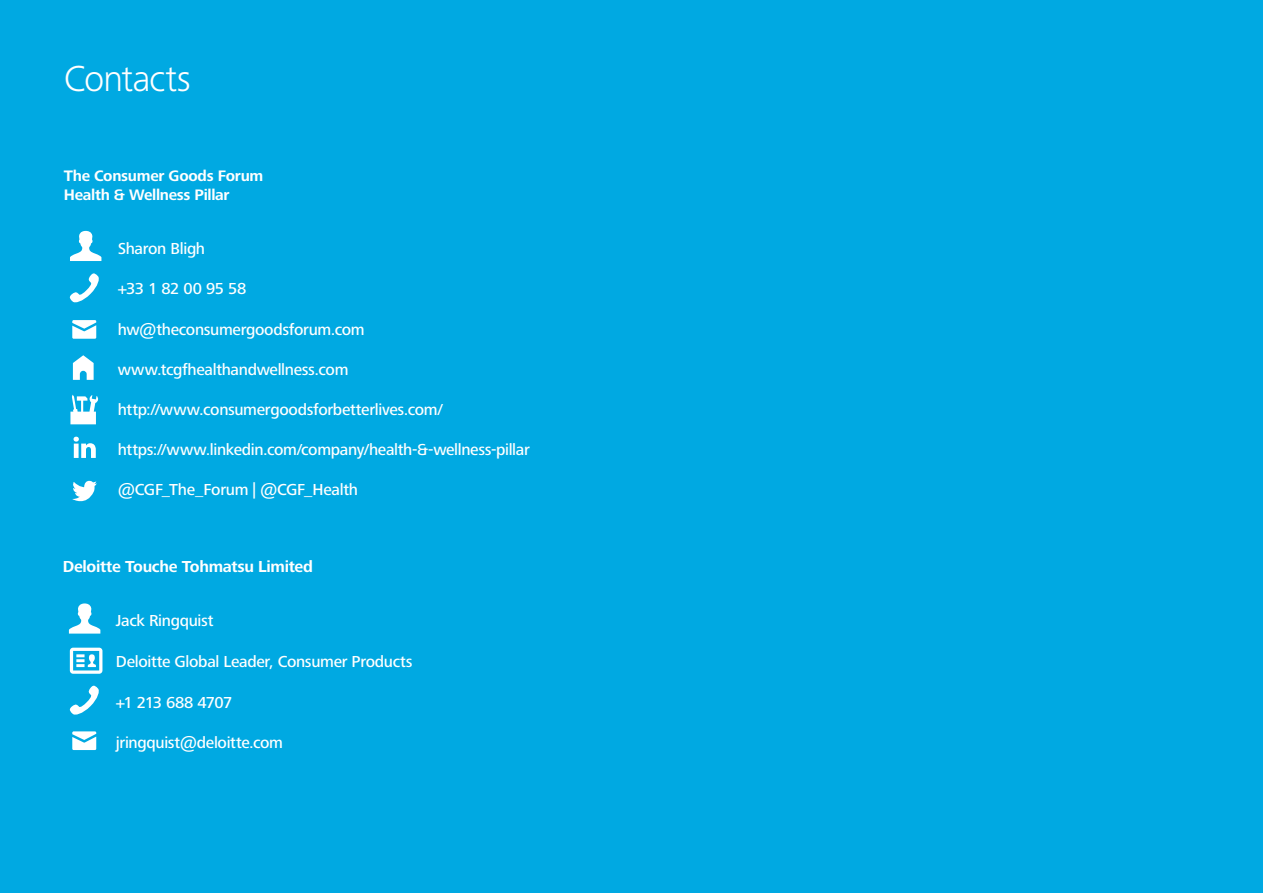
<style>
.page{position:relative;width:1263px;height:893px;background:#00a9e2}
.page>*{position:absolute;margin:0;border:0;box-sizing:border-box;transform-origin:0 0}
.t1{font:300 37.5px "Frutiger Next Pro";letter-spacing:-.03em;color:#fff}
.t2{font:500 16.5px "Frutiger Next Pro";letter-spacing:-.02em;color:#fff}
.t3{font:700 16.5px "Frutiger Next Pro";letter-spacing:-.02em;color:#fff}
.t4{font:500 16.5px "Frutiger Next Pro";letter-spacing:-.045em;color:#fff}
.t5{font:700 15.75px/18.9px "Frutiger Next Pro";letter-spacing:-.02em;color:#fff}
</style>
<div class="page">
<svg style="left:73px;top:355px;width:21px;height:25px"></svg>
<svg style="left:70px;top:395px;width:28px;height:29px"></svg>
<svg style="left:74px;top:437px;width:22px;height:21px"></svg>
<svg style="left:72px;top:320px;width:24px;height:19px"></svg>
<svg style="left:72px;top:731px;width:24px;height:19px"></svg>
<svg style="left:69px;top:273px;width:30px;height:30px"></svg>
<svg style="left:69px;top:685px;width:30px;height:30px"></svg>
<svg style="left:69px;top:603px;width:31px;height:31px"></svg>
<svg style="left:70px;top:231px;width:31px;height:30px"></svg>
<svg style="left:70px;top:648px;width:32px;height:26px"></svg>
<svg style="left:72px;top:481px;width:25px;height:21px"></svg>
<h1 class="t1" style="left:64px;top:57px;width:128px">Contacts</h1>
<p class="t5" style="left:64px;top:167px;width:201px">The Consumer Goods Forum<br>Health &amp; Wellness Pillar</p>
<p class="t2" style="left:118px;top:239px;width:89px">Sharon Bligh</p>
<p class="t2" style="left:118px;top:279px;width:130px">+33 1 82 00 95 58</p>
<p class="t2" style="left:118px;top:320px;width:248px">hw@theconsumergoodsforum.com</p>
<p class="t2" style="left:118px;top:360px;width:232px">www.tcgfhealthandwellness.com</p>
<p class="t2" style="left:118px;top:400px;width:326px">http://www.consumergoodsforbetterlives.com/</p>
<p class="t2" style="left:118px;top:440px;width:413px">https://www.linkedin.com/company/health-&amp;-wellness-pillar</p>
<p class="t2" style="left:118px;top:480px;width:242px">@CGF_The_Forum | @CGF_Health</p>
<p class="t3" style="left:63px;top:557px;width:252px">Deloitte Touche Tohmatsu Limited</p>
<p class="t2" style="left:116px;top:611px;width:99px">Jack Ringquist</p>
<p class="t2" style="left:116px;top:652px;width:298px">Deloitte Global Leader, Consumer Products</p>
<p class="t4" style="left:116px;top:693px;width:118px">+1 213 688 4707</p>
<p class="t2" style="left:116px;top:733px;width:169px">jringquist@deloitte.com</p>
</div>
